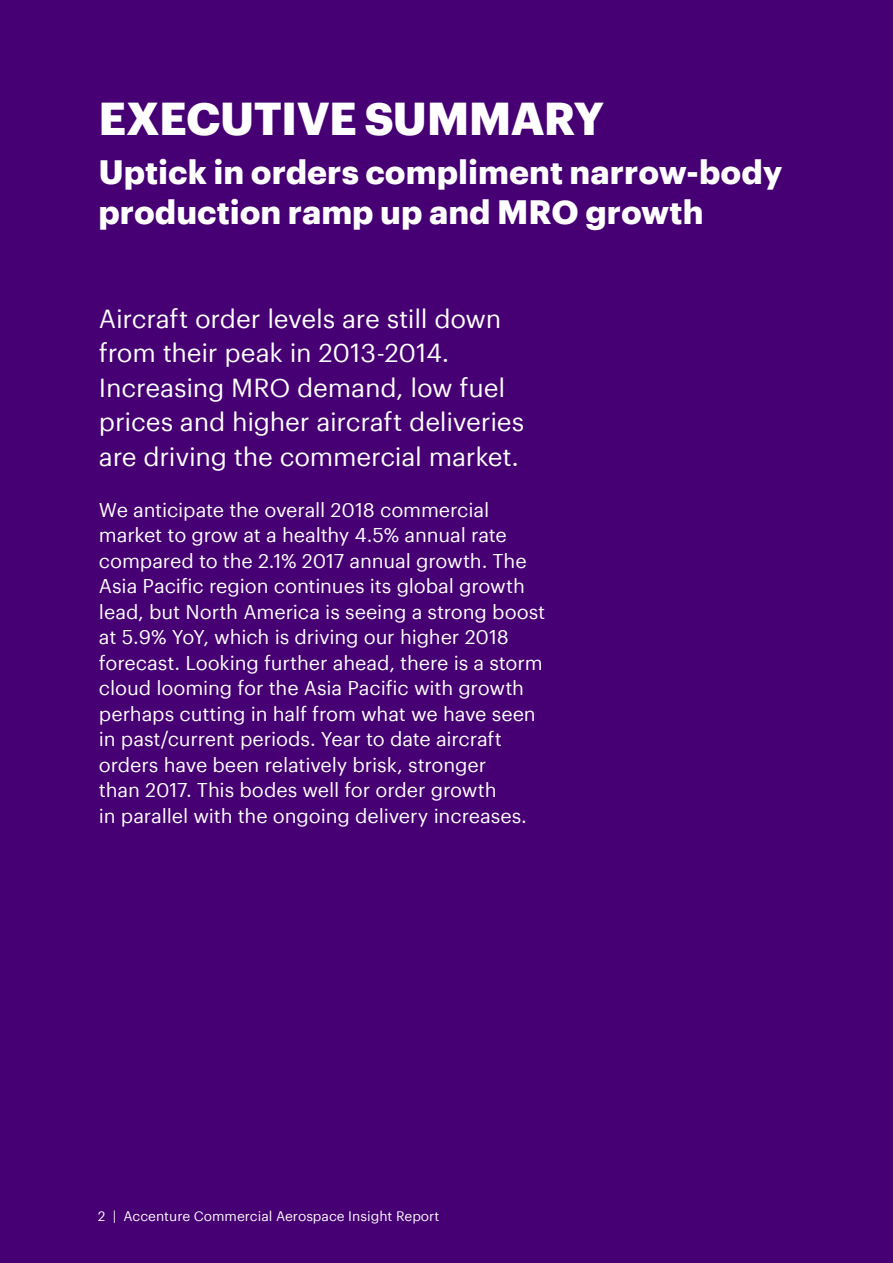
<style>
.page{position:relative;width:893px;height:1263px;background:#460073}
.page>*{position:absolute;margin:0;border:0;box-sizing:border-box;transform-origin:0 0}
.t1{font:700 45px "Graphik";letter-spacing:-.015em;color:#fff}
.t2{font:700 33px/39.6px "Graphik";color:#fff}
.t3{font:25.5px/34.5px "Graphik";letter-spacing:-.01em;color:#fff}
.t4{font:19.5px/25.5px "Graphik";letter-spacing:-.01em;color:#fff}
.t5{font:13.5px "Graphik";color:#fff}
</style>
<div class="page">
<h1 class="t1" style="left:98px;top:84px;width:507px">EXECUTIVE SUMMARY</h1>
<h2 class="t2" style="left:98px;top:149px;width:686px">Uptick in orders compliment narrow-body production ramp up and MRO growth</h2>
<h3 class="t3" style="left:99px;top:299px;width:427px">Aircraft order levels are still down from their peak in 2013-2014.<br>Increasing MRO demand, low fuel prices and higher aircraft deliveries are driving the commercial market.</h3>
<p class="t4" style="left:99px;top:495px;width:448px">We anticipate the overall 2018 commercial market to grow at a healthy 4.5% annual rate compared to the 2.1% 2017 annual growth. The Asia Pacific region continues its global growth lead, but North America is seeing a strong boost at 5.9% YoY, which is driving our higher 2018 forecast. Looking further ahead, there is a storm cloud looming for the Asia Pacific with growth perhaps cutting in half from what we have seen in past/current periods. Year to date aircraft orders have been relatively brisk, stronger<br>than 2017. This bodes well for order growth<br>in parallel with the ongoing delivery increases.</p>
<p class="t5" style="left:98px;top:1206px;width:343px">2 | Accenture Commercial Aerospace Insight Report</p>
</div>
